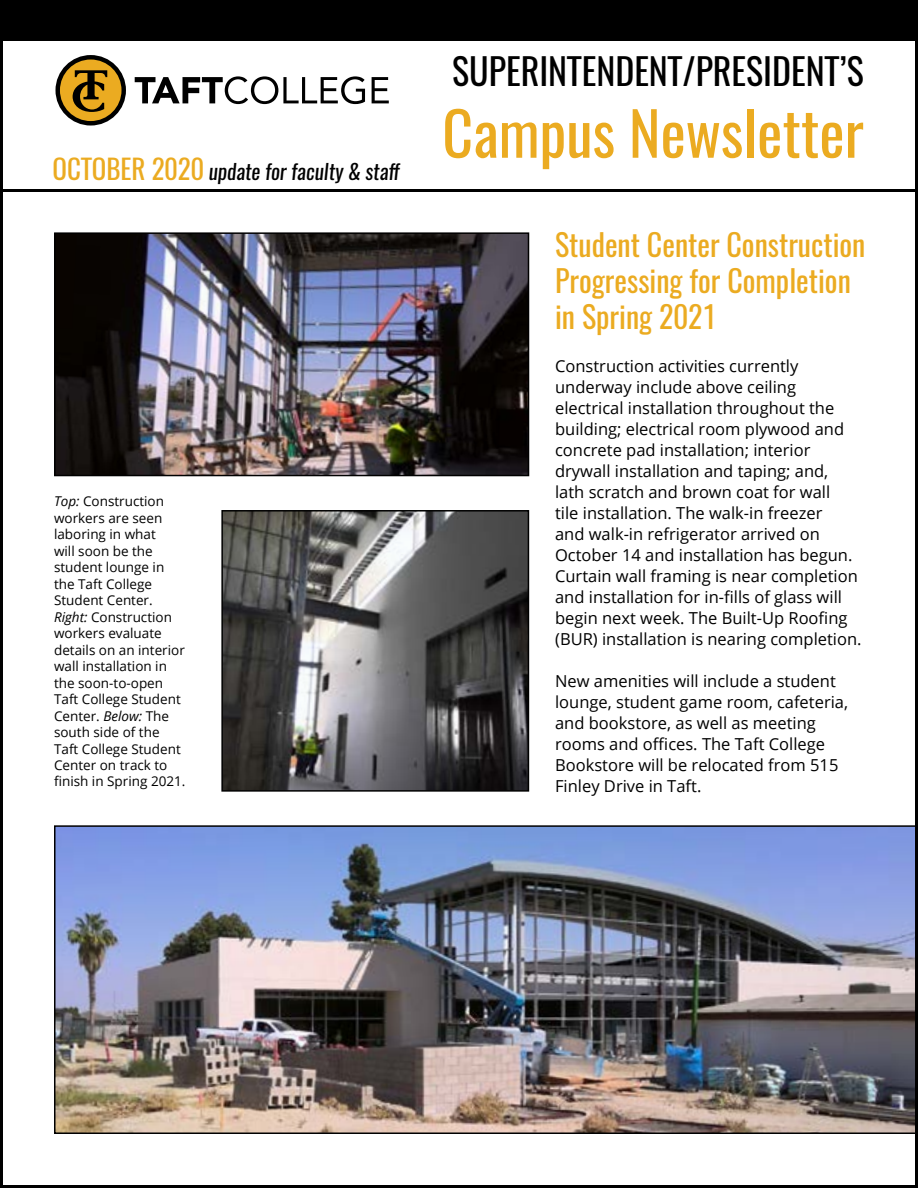
<style>
.page{position:relative;width:918px;height:1188px;background:#fff}
.page>*{position:absolute;margin:0;border:0;box-sizing:border-box;transform-origin:0 0}
.t1{font:60px "Oswald";color:#ebab21}
.t2{font:36px "Oswald";color:#000}
.t3{font:30px/36px "Oswald";color:#ebab21}
.t4{font:italic 21px "Oswald";color:#000}
.t5{font:16.5px/21px "Open Sans";color:#000}
.t6{font:13.5px/16.5px "Open Sans";color:#000}
.s1{font-style:normal;font-size:27px;color:#ebab21}
.s2{font-style:italic}
</style>
<div class="page">
<svg style="left:135px;top:76px;width:230px;height:28px"></svg>
<svg style="left:372px;top:77px;width:17px;height:26px"></svg>
<svg style="left:56px;top:55px;width:70px;height:71px"></svg>
<hr style="left:0;top:189px;width:918px;height:3px;background:#000">
<div style="left:0;top:0;width:918px;height:40px;background:#000"></div>
<img style="left:54px;top:825px;width:860px;height:309px">
<img style="left:57px;top:235px;width:469px;height:238px">
<div style="left:54px;top:232px;width:475px;height:244px;border:2px solid #000"></div>
<img style="left:224px;top:513px;width:302px;height:276px">
<div style="left:221px;top:510px;width:308px;height:282px;border:2px solid #000"></div>
<p class="t4" style="left:53px;top:157px;width:350px"><span class="s1">OCTOBER 2020</span> update for faculty &amp; staff</p>
<p class="t6" style="left:54px;top:493px;width:133px"><span class="s2">Top:</span> Construction workers are seen laboring in what<br>will soon be the student lounge in the Taft College<br>Student Center.<br><span class="s2">Right:</span> Construction workers evaluate details on an interior wall installation in the soon-to-open<br>Taft College Student<br>Center. <span class="s2">Below:</span> The south side of the<br>Taft College Student<br>Center on track to finish in Spring 2021.</p>
<h2 class="t2" style="left:452px;top:46px;width:413px">SUPERINTENDENT/PRESIDENT’S</h2>
<h1 class="t1" style="left:442px;top:92px;width:423px">Campus Newsletter</h1>
<h3 class="t3" style="left:555px;top:227px;width:312px">Student Center Construction<br>Progressing for Completion in Spring 2021</h3>
<p class="t5" style="left:555px;top:355px;width:308px">Construction activities currently underway include above ceiling electrical installation throughout the building; electrical room plywood and concrete pad installation; interior drywall installation and taping; and, lath scratch and brown coat for wall<br>tile installation. The walk-in freezer<br>and walk-in refrigerator arrived on October 14 and installation has begun.<br>Curtain wall framing is near completion and installation for in-fills of glass will begin next week. The Built-Up Roofing (BUR) installation is nearing completion.</p>
<p class="t5" style="left:555px;top:670px;width:295px">New amenities will include a student lounge, student game room, cafeteria, and bookstore, as well as meeting rooms and offices. The Taft College Bookstore will be relocated from 515<br>Finley Drive in Taft.</p>
</div>
